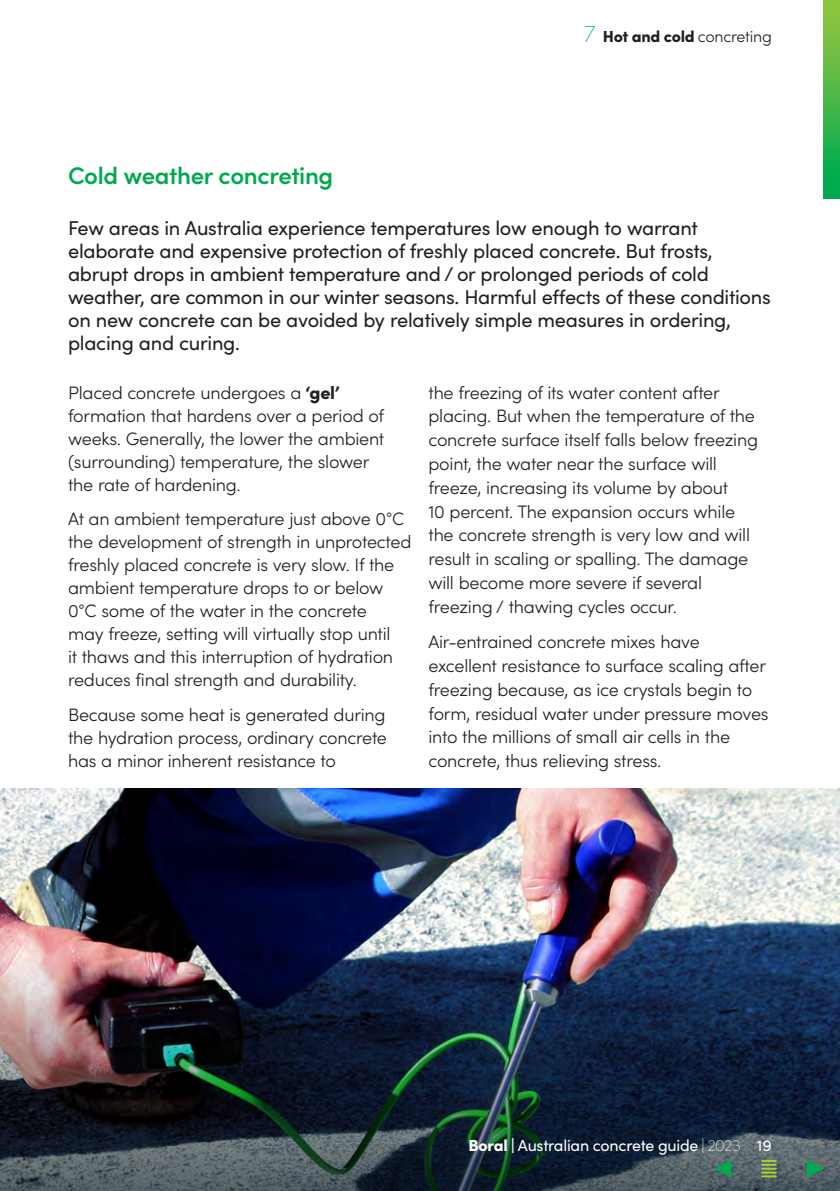
<style>
.page{position:relative;width:840px;height:1191px;background:#fff}
.page>*{position:absolute;margin:0;border:0;box-sizing:border-box;transform-origin:0 0}
.t1{font:600 24px "Sofia Pro";letter-spacing:-.015em;color:#00a94e}
.t2{font:20px/23px "Sofia Pro";letter-spacing:-.015em;color:#231f20}
.t3{font:300 18px/23.8px "Sofia Pro";letter-spacing:-.015em;color:#231f20}
.t4{font:16px "Sofia Pro";letter-spacing:-.015em;color:#fff}
.t5{font:900 16px "Sofia Pro";letter-spacing:-.015em;color:#231f20}
.s1{font-weight:200;font-size:24px;color:#00a94e}
.s2{font-weight:300}
.s3{font-weight:900}
.s4{font-weight:200}
</style>
<div class="page">
<div style="left:822px;top:0;width:17px;height:199px;background:linear-gradient(to bottom,#9ac73f,#00a94f)"></div>
<img style="left:0;top:788px;width:839px;height:166px">
<img style="left:0;top:954px;width:839px;height:237px">
<svg style="left:713px;top:1158px;width:18px;height:20px"></svg>
<svg style="left:805px;top:1158px;width:19px;height:20px"></svg>
<svg style="left:761px;top:1160px;width:14px;height:17px"></svg>
<p class="t5" style="left:584px;top:23px;width:189px"><span class="s1">7</span> Hot and cold <span class="s2">concreting</span></p>
<h1 class="t1" style="left:68px;top:157px;width:266px">Cold weather concreting</h1>
<p class="t2" style="left:68px;top:215px;width:703px">Few areas in Australia experience temperatures low enough to warrant elaborate and expensive protection of freshly placed concrete. But frosts, abrupt drops in ambient temperature and / or prolonged periods of cold weather, are common in our winter seasons. Harmful effects of these conditions on new concrete can be avoided by relatively simple measures in ordering, placing and curing.</p>
<p class="t3" style="left:68px;top:380px;width:317px;line-height:23px">Placed concrete undergoes a <span class="s3">‘gel’ </span>formation that hardens over a period of weeks. Generally, the lower the ambient (surrounding) temperature, the slower the rate of hardening.</p>
<p class="t3" style="left:68px;top:506px;width:345px;line-height:23px">At an ambient temperature just above 0°C the development of strength in unprotected freshly placed concrete is very slow. If the ambient temperature drops to or below 0°C some of the water in the concrete<br>may freeze, setting will virtually stop until<br>it thaws and this interruption of hydration reduces final strength and durability.</p>
<p class="t3" style="left:68px;top:702px;width:320px;line-height:23px;text-align:justify">Because some heat is generated during the hydration process, ordinary concrete has a minor inherent resistance to</p>
<p class="t3" style="left:428px;top:379px;width:331px">the freezing of its water content after placing. But when the temperature of the concrete surface itself falls below freezing point, the water near the surface will freeze, increasing its volume by about<br>10 percent. The expansion occurs while the concrete strength is very low and will result in scaling or spalling. The damage will become more severe if several freezing / thawing cycles occur.</p>
<p class="t3" style="left:428px;top:629px;width:341px">Air-entrained concrete mixes have excellent resistance to surface scaling after freezing because, as ice crystals begin to form, residual water under pressure moves into the millions of small air cells in the concrete, thus relieving stress.</p>
<p class="t4" style="left:468px;top:1134px;width:305px"><span class="s3">Boral |</span> Australian concrete guide <span class="s4">| 2023</span> 19</p>
</div>
